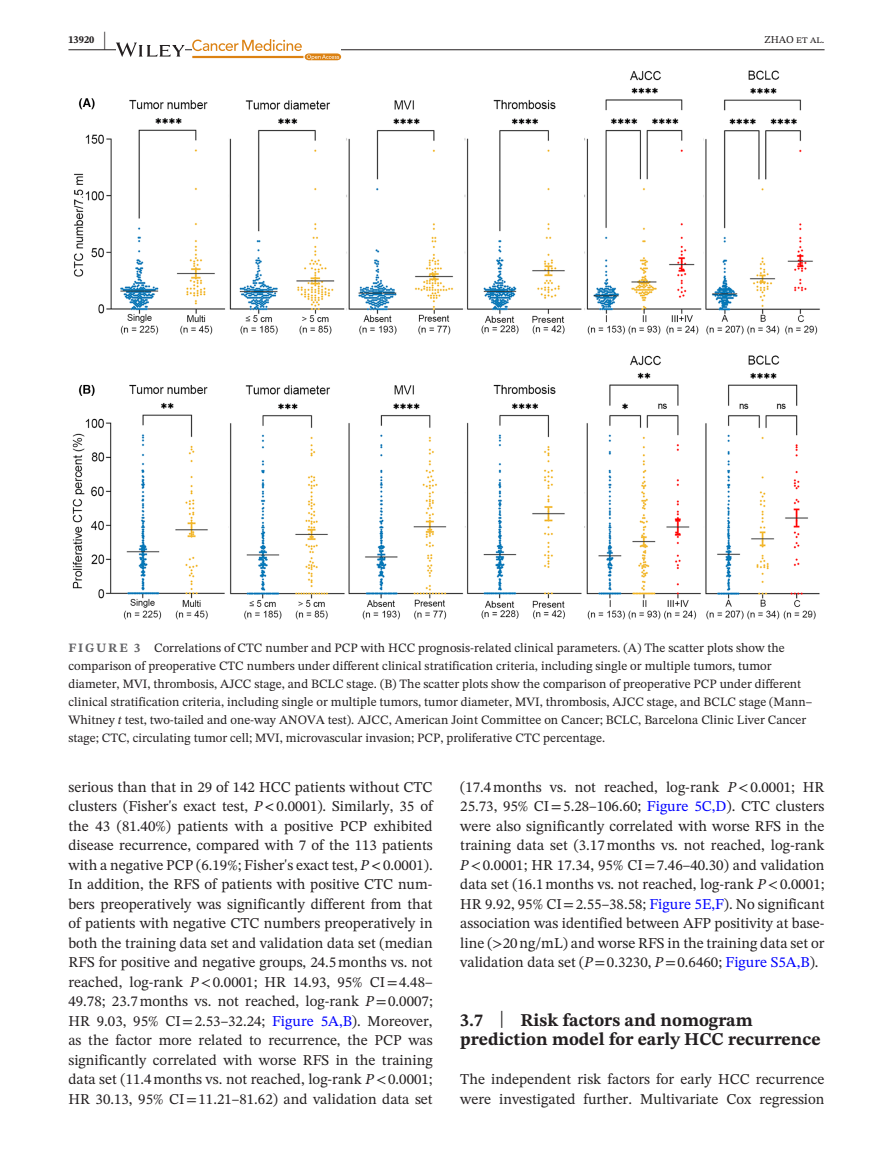
<style>
.page{position:relative;width:893px;height:1174px;background:#fff}
.page>*{position:absolute;margin:0;border:0;box-sizing:border-box;transform-origin:0 0}
.t1{font:700 18px/19.5px "STIX Two Text";color:#231f20}
.t2{font:15px/19.5px "STIX Two Text";color:#231f20;text-align:justify}
.t3{font:12.75px/18px "STIX Two Text";color:#231f20}
.t4{font:10.5px "STIX Two Text";color:#231f20}
.t5{font:700 10.5px "STIX Two Text";color:#231f20}
.s1{font-size:21px}
.s2{font-weight:700;color:#636366}
.s3{font-style:italic}
.s4{font-family:"STIX";font-style:italic}
.s5{font-family:"STIX"}
.s6{color:#00f}
.s7{font-weight:400;font-size:23.7px}
</style>
<div class="page">
<hr style="left:68px;top:49px;width:756px;height:1px;background:#231f20">
<svg style="left:116px;top:43px;width:69px;height:14px"></svg>
<svg style="left:192px;top:39px;width:149px;height:21px"></svg>
<img style="left:73px;top:70px;width:747px;height:549px">
<p class="t5" style="left:68px;top:32px;width:39px">13920 <span class="s1">|</span></p>
<p class="t4" style="left:765px;top:32px;width:61px">ZHAO et al.</p>
<p class="t3" style="left:68px;top:638px;width:745px"><span class="s2">FIGURE 3</span> Correlations of CTC number and PCP with HCC prognosis-related clinical parameters. (A) The scatter plots show the comparison of preoperative CTC numbers under different clinical stratification criteria, including single or multiple tumors, tumor diameter, MVI, thrombosis, AJCC stage, and BCLC stage. (B) The scatter plots show the comparison of preoperative PCP under different clinical stratification criteria, including single or multiple tumors, tumor diameter, MVI, thrombosis, AJCC stage, and BCLC stage (Mann– Whitney <span class="s3">t</span> test, two-tailed and one-way ANOVA test). AJCC, American Joint Committee on Cancer; BCLC, Barcelona Clinic Liver Cancer stage; CTC, circulating tumor cell; MVI, microvascular invasion; PCP, proliferative CTC percentage.</p>
<p class="t2" style="left:68px;top:777px;width:366px">serious than that in 29 of 142 HCC patients without CTC clusters (Fisher's exact test, <span class="s3">P</span><span class="s4">&lt;</span>0.0001). Similarly, 35 of the 43 (81.40%) patients with a positive PCP exhibited disease recurrence, compared with 7 of the 113 patients with a negative PCP (6.19%; Fisher's exact test, <span class="s3">P</span><span class="s4">&lt;</span>0.0001).<br>In addition, the RFS of patients with positive CTC num&shy;bers preoperatively was significantly different from that of patients with negative CTC numbers preoperatively in both the training data set and validation data set (median RFS for positive and negative groups, 24.5months vs. not reached, log-rank <span class="s3">P</span><span class="s5">&lt;</span>0.0001; HR 14.93, 95% CI<span class="s5">=</span>4.48– 49.78; 23.7months vs. not reached, log-rank <span class="s3">P</span><span class="s5">=</span>0.0007; HR 9.03, 95% CI<span class="s5">=</span>2.53–32.24; <span class="s6">Figure 5A,B</span>). Moreover, as the factor more related to recurrence, the PCP was significantly correlated with worse RFS in the training data set (11.4months vs. not reached, log-rank <span class="s3">P</span><span class="s5">&lt;</span>0.0001; HR 30.13, 95% CI<span class="s5">=</span>11.21–81.62) and validation data set</p>
<p class="t2" style="left:460px;top:777px;width:366px">(17.4months vs. not reached, log-rank <span class="s3">P</span><span class="s5">&lt;</span>0.0001; HR 25.73, 95% CI<span class="s5">=</span>5.28–106.60; <span class="s6">Figure 5C,D</span>). CTC clusters were also significantly correlated with worse RFS in the training data set (3.17months vs. not reached, log-rank <span class="s3">P</span><span class="s5">&lt;</span>0.0001; HR 17.34, 95% CI<span class="s5">=</span>7.46–40.30) and validation data set (16.1months vs. not reached, log-rank <span class="s3">P</span><span class="s5">&lt;</span>0.0001; HR 9.92, 95% CI<span class="s5">=</span>2.55–38.58; <span class="s6">Figure 5E,F</span>). No significant association was identified between AFP positivity at base&shy;line (<span class="s5">&gt;</span>20ng/mL) and worse RFS in the training data set or validation data set (<span class="s3">P</span><span class="s5">=</span>0.3230, <span class="s3">P</span><span class="s5">=</span>0.6460; <span class="s6">Figure S5A,B</span>).</p>
<p class="t1" style="left:460px;top:1010px;width:362px">3.7 <span class="s7">|</span> Risk factors and nomogram prediction model for early HCC recurrence</p>
<p class="t2" style="left:460px;top:1069px;width:366px">The independent risk factors for early HCC recurrence were investigated further. Multivariate Cox regression</p>
</div>
